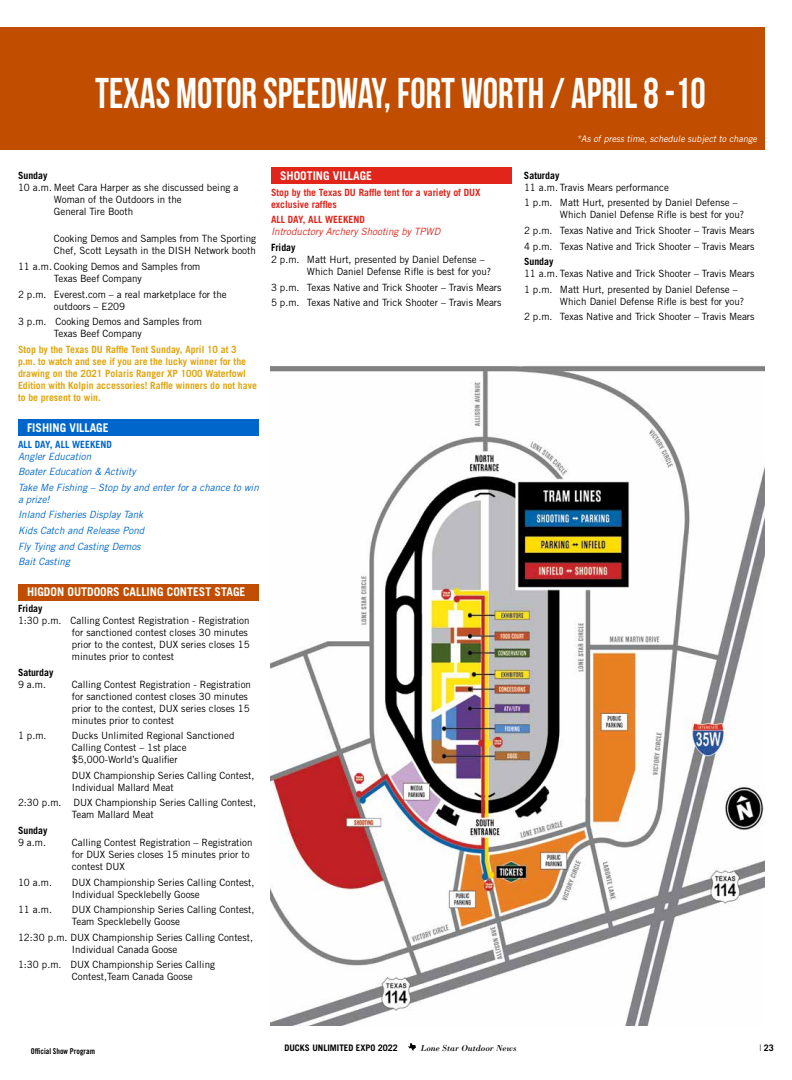
<style>
.page{position:relative;width:792px;height:1080px;background:#fff}
.page>*{position:absolute;margin:0;border:0;box-sizing:border-box;transform-origin:0 0}
.t1{font:43px "Bebas Neue";color:#fff;scale:.9 1}
.t2{font:700 12px "Trade Gothic";color:#fff}
.t3{font:10px/12px "Trade Gothic";color:#000}
.t4{font:700 10px/12px "Trade Gothic";color:#dfa511}
.t5{font:italic 10px/15.6px "Trade Gothic";color:#06c}
.t6{font:700 10px/12px "Trade Gothic";color:#e1251b}
.t7{font:700 10px "Trade Gothic";color:#000}
.t8{font:italic 10px "Trade Gothic";color:#e1251b}
.t9{font:700 10px "Trade Gothic";color:#06c}
.t10{font:italic 9px "Trade Gothic";color:#fff}
.t11{font:700 9px "Trade Gothic";color:#000}
.t12{font:italic 9px "Bodoni";color:#000}
.t13{font:8px "Trade Gothic Bold Cond Twenty";color:#000}
.s1{font-weight:300}
</style>
<div class="page">
<svg style="left:408px;top:1043px;width:8px;height:8px"></svg>
<div style="left:18px;top:419px;width:241px;height:17px;background:#06c"></div>
<div style="left:18px;top:584px;width:241px;height:17px;background:#c14e00"></div>
<div style="left:271px;top:167px;width:241px;height:17px;background:#e1251b"></div>
<div style="left:0;top:27px;width:765px;height:123px;background:#c14e00"></div>
<img style="left:270px;top:366px;width:495px;height:660px">
<h1 class="t1" style="left:95px;top:69px;width:680px">TEXAS MOTOR SPEEDWAY, FORT WORTH / April 8 -10</h1>
<p class="t7" style="left:18px;top:169px;width:31px">Sunday</p>
<p class="t3" style="left:54px;top:181px;width:186px;text-indent:-36px">10 a.m. Meet Cara Harper as she discussed being a<br>Woman of the Outdoors in the<br>General Tire Booth</p>
<p class="t3" style="left:54px;top:233px;width:204px">Cooking Demos and Samples from The Sporting<br>Chef, Scott Leysath in the DISH Network booth</p>
<p class="t3" style="left:54px;top:260px;width:148px;text-indent:-36px">11 a.m. Cooking Demos and Samples from<br>Texas Beef Company</p>
<p class="t3" style="left:54px;top:288px;width:174px;text-indent:-36px">2 p.m. Everest.com – a real marketplace for the outdoors – E209</p>
<p class="t3" style="left:54px;top:315px;width:149px;text-indent:-36px">3 p.m. Cooking Demos and Samples from<br>Texas Beef Company</p>
<p class="t4" style="left:18px;top:343px;width:241px">Stop by the Texas DU Raffle Tent Sunday, April 10 at 3<br>p.m. to watch and see if you are the lucky winner for the drawing on the 2021 Polaris Ranger XP 1000 Waterfowl Edition with Kolpin accessories! Raffle winners do not have to be present to win.</p>
<p class="t2" style="left:27px;top:420px;width:83px">FISHING VILLAGE</p>
<p class="t9" style="left:18px;top:438px;width:95px">ALL DAY, ALL WEEKEND</p>
<p class="t5" style="left:18px;top:448px;width:242px">Angler Education<br>Boater Education &amp; Activity<br>Take Me Fishing – Stop by and enter for a chance to win</p>
<p class="t5" style="left:18px;top:491px;width:128px">a prize!<br>Inland Fisheries Display Tank<br>Kids Catch and Release Pond<br>Fly Tying and Casting Demos<br>Bait Casting</p>
<p class="t2" style="left:27px;top:585px;width:220px">HIGDON OUTDOORS CALLING CONTEST STAGE</p>
<p class="t7" style="left:18px;top:602px;width:26px">Friday</p>
<p class="t3" style="left:72px;top:614px;width:179px;text-indent:-54px">1:30 p.m. Calling Contest Registration - Registration for sanctioned contest closes 30 minutes prior to the contest, DUX series closes 15 minutes prior to contest</p>
<p class="t7" style="left:18px;top:666px;width:37px">Saturday</p>
<p class="t3" style="left:18px;top:678px;width:30px">9 a.m.</p>
<p class="t3" style="left:72px;top:678px;width:181px">Calling Contest Registration - Registration for sanctioned contest closes 30 minutes prior to the contest, DUX series closes 15 minutes prior to contest</p>
<p class="t3" style="left:18px;top:729px;width:30px">1 p.m.</p>
<p class="t3" style="left:72px;top:729px;width:164px">Ducks Unlimited Regional Sanctioned<br>Calling Contest – 1st place $5,000-World’s Qualifier</p>
<p class="t3" style="left:72px;top:769px;width:184px">DUX Championship Series Calling Contest,<br>Individual Mallard Meat</p>
<p class="t3" style="left:72px;top:797px;width:186px;text-indent:-54px">2:30 p.m. DUX Championship Series Calling Contest,<br>Team Mallard Meat</p>
<p class="t7" style="left:18px;top:824px;width:31px">Sunday</p>
<p class="t3" style="left:18px;top:836px;width:30px">9 a.m.</p>
<p class="t3" style="left:72px;top:836px;width:182px">Calling Contest Registration – Registration for DUX Series closes 15 minutes prior to contest DUX</p>
<p class="t3" style="left:18px;top:876px;width:36px">10 a.m.</p>
<p class="t3" style="left:72px;top:876px;width:184px">DUX Championship Series Calling Contest,<br>Individual Specklebelly Goose</p>
<p class="t3" style="left:18px;top:903px;width:36px">11 a.m.</p>
<p class="t3" style="left:72px;top:903px;width:184px">DUX Championship Series Calling Contest,<br>Team Specklebelly Goose</p>
<p class="t3" style="left:72px;top:931px;width:183px;text-indent:-54px">12:30 p.m. DUX Championship Series Calling Contest,<br>Individual Canada Goose</p>
<p class="t3" style="left:72px;top:959px;width:145px;text-indent:-54px">1:30 p.m. DUX Championship Series Calling<br>Contest,Team Canada Goose</p>
<p class="t2" style="left:280px;top:169px;width:94px">SHOOTING VILLAGE</p>
<p class="t6" style="left:271px;top:186px;width:211px">Stop by the Texas DU Raffle tent for a variety of DUX exclusive raffles</p>
<p class="t6" style="left:271px;top:214px;width:95px">ALL DAY, ALL WEEKEND</p>
<p class="t8" style="left:271px;top:226px;width:171px">Introductory Archery Shooting by TPWD</p>
<p class="t7" style="left:271px;top:241px;width:26px">Friday</p>
<p class="t3" style="left:307px;top:253px;width:186px;text-indent:-36px">2 p.m. Matt Hurt, presented by Daniel Defense –<br>Which Daniel Defense Rifle is best for you?</p>
<p class="t3" style="left:271px;top:279px;width:232px;line-height:15.6px">3 p.m. Texas Native and Trick Shooter – Travis Mears<br>5 p.m. Texas Native and Trick Shooter – Travis Mears</p>
<p class="t10" style="left:577px;top:133px;width:184px">*As of press time, schedule subject to change</p>
<p class="t7" style="left:524px;top:169px;width:37px">Saturday</p>
<p class="t3" style="left:524px;top:179px;width:215px;line-height:15.6px">11 a.m. Travis Mears performance<br>1 p.m. Matt Hurt, presented by Daniel Defense –</p>
<p class="t3" style="left:524px;top:207px;width:232px;line-height:15.6px;text-indent:36px">Which Daniel Defense Rifle is best for you?<br>2 p.m. Texas Native and Trick Shooter – Travis Mears<br>4 p.m. Texas Native and Trick Shooter – Travis Mears</p>
<p class="t7" style="left:524px;top:255px;width:31px">Sunday</p>
<p class="t3" style="left:524px;top:266px;width:232px;line-height:15.6px">11 a.m. Texas Native and Trick Shooter – Travis Mears<br>1 p.m. Matt Hurt, presented by Daniel Defense –</p>
<p class="t3" style="left:524px;top:293px;width:232px;line-height:15.6px;text-indent:36px">Which Daniel Defense Rifle is best for you?<br>2 p.m. Texas Native and Trick Shooter – Travis Mears</p>
<p class="t13" style="left:31px;top:1047px;width:66px">Official Show Program</p>
<p class="t11" style="left:284px;top:1042px;width:115px">DUCKS UNLIMITED EXPO 2022</p>
<p class="t12" style="left:421px;top:1042px;width:97px">Lone Star Outdoor News</p>
<p class="t11" style="left:759px;top:1042px;width:16px"><span class="s1">|</span> 23</p>
</div>
